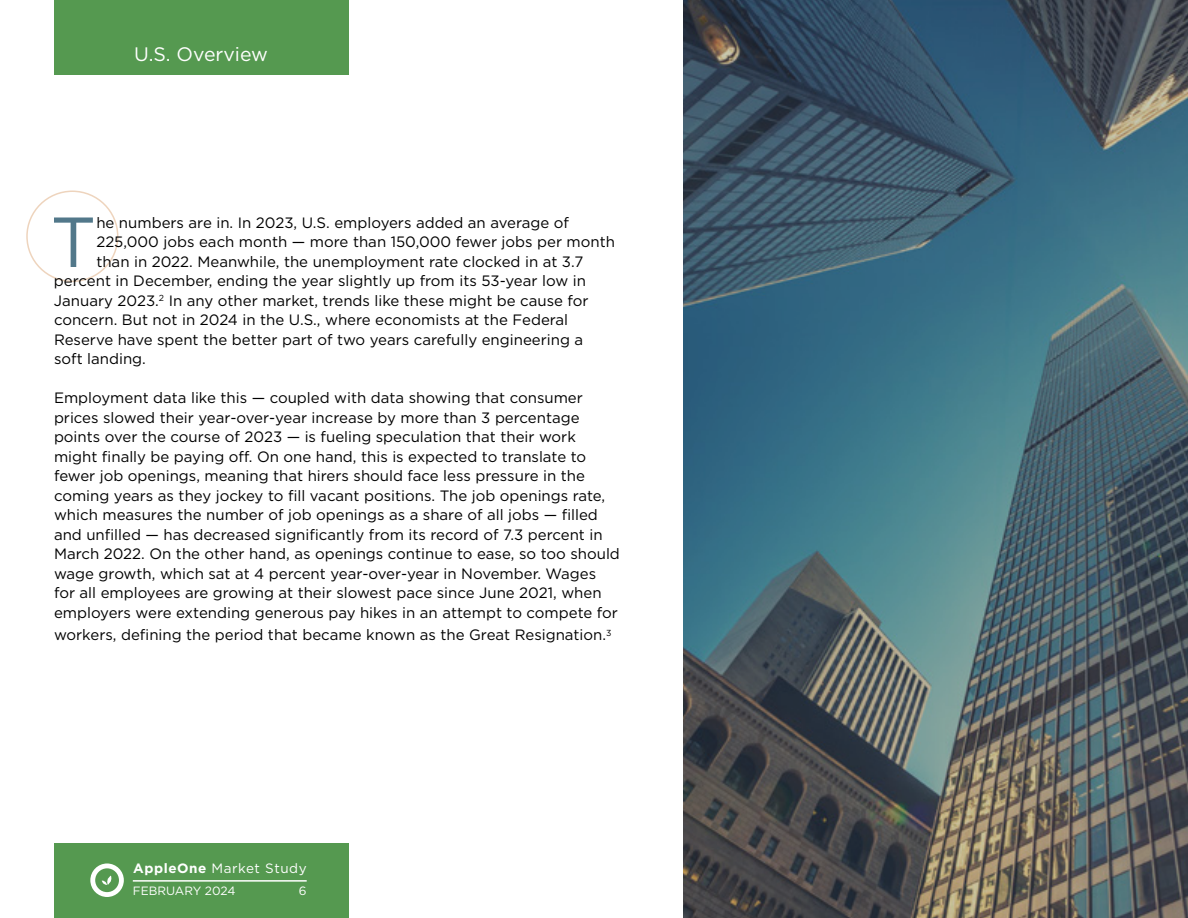
<style>
.page{position:relative;width:1188px;height:918px;background:#fff}
.page>*{position:absolute;margin:0;border:0;box-sizing:border-box;transform-origin:0 0}
.t1{font:70.65px "Gotham";color:#52788a}
.t2{font:19.5px "Gotham";color:#fff}
.t3{font:15px/19.5px "Gotham";color:#000}
.t4{font:13.5px "Gotham";letter-spacing:.04em;color:#fff}
.t5{font:12px "Gotham";color:#fff}
.s1{font-weight:700}
</style>
<div class="page">
<svg style="left:684px;top:0;width:504px;height:918px;background:#47636e"></svg>
<div style="left:54px;top:844px;width:294px;height:74px;background:#559950"></div>
<div style="left:54px;top:0;width:294px;height:74px;background:#559950"></div>
<div style="left:26px;top:191px;width:92px;height:91px;border:2px solid #eed4bd;border-radius:50%"></div>
<hr style="left:133px;top:880px;width:174px;height:2px;background:#fff">
<svg style="left:90px;top:863px;width:34px;height:34px"></svg>
<h2 class="t2" style="left:134px;top:42px;width:135px">U.S. Overview</h2>
<h1 class="t1" style="left:51px;top:197px;width:47px">T</h1>
<p class="t3" style="left:96px;top:213px;width:474px">he numbers are in. In 2023, U.S. employers added an average of</p>
<p class="t3" style="left:96px;top:232px;width:520px">225,000 jobs each month — more than 150,000 fewer jobs per month</p>
<p class="t3" style="left:96px;top:252px;width:489px">than in 2022. Meanwhile, the unemployment rate clocked in at 3.7</p>
<p class="t3" style="left:54px;top:271px;width:533px">percent in December, ending the year slightly up from its 53-year low in</p>
<p class="t3" style="left:54px;top:291px;width:536px">January 2023.<sup>2</sup> In any other market, trends like these might be cause for</p>
<p class="t3" style="left:54px;top:310px;width:516px">concern. But not in 2024 in the U.S., where economists at the Federal</p>
<p class="t3" style="left:54px;top:330px;width:531px">Reserve have spent the better part of two years carefully engineering a</p>
<p class="t3" style="left:54px;top:349px;width:93px">soft landing.</p>
<p class="t3" style="left:54px;top:388px;width:567px">Employment data like this — coupled with data showing that consumer prices slowed their year-over-year increase by more than 3 percentage points over the course of 2023 — is fueling speculation that their work might finally be paying off. On one hand, this is expected to translate to fewer job openings, meaning that hirers should face less pressure in the coming years as they jockey to fill vacant positions. The job openings rate, which measures the number of job openings as a share of all jobs — filled and unfilled — has decreased significantly from its record of 7.3 percent in March 2022. On the other hand, as openings continue to ease, so too should wage growth, which sat at 4 percent year-over-year in November. Wages for all employees are growing at their slowest pace since June 2021, when employers were extending generous pay hikes in an attempt to compete for</p>
<p class="t3" style="left:54px;top:625px;width:559px">workers, defining the period that became known as the Great Resignation.<sup>3</sup></p>
<p class="t4" style="left:133px;top:860px;width:175px"><span class="s1">AppleOne</span> Market Study</p>
<p class="t5" style="left:133px;top:883px;width:104px">FEBRUARY 2024</p>
<p class="t5" style="left:299px;top:883px;width:9px">6</p>
</div>
